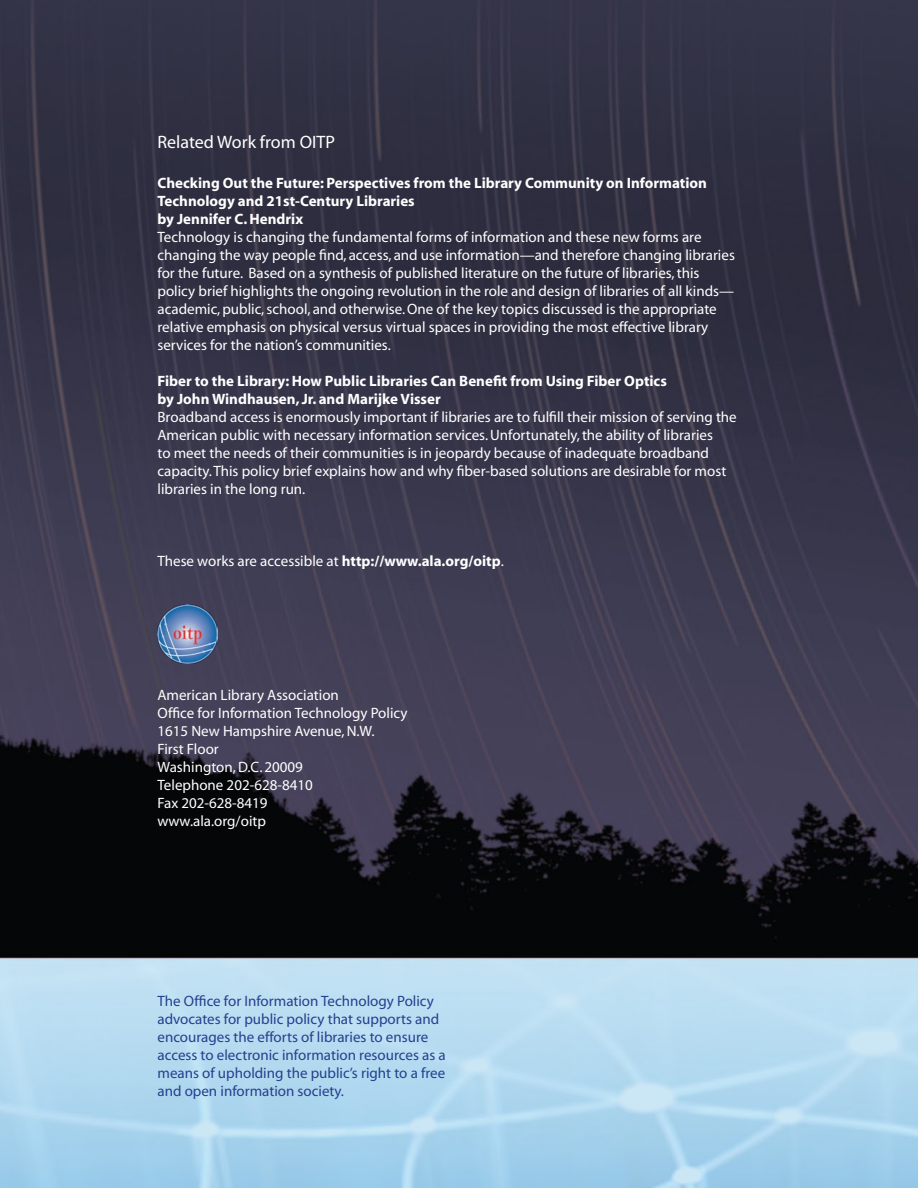
<style>
.page{position:relative;width:918px;height:1188px;background:#fff}
.page>*{position:absolute;margin:0;border:0;box-sizing:border-box;transform-origin:0 0}
.t1{font:18px "Myriad";color:#fff}
.t2{font:15px/18px "Myriad";color:#fff}
.t3{font:700 15px/18px "Myriad";color:#fff}
.t4{font:15px/18px "Myriad";color:#25408f}
.s1{font-weight:700}
</style>
<div class="page">
<img style="left:0;top:0;width:918px;height:1188px">
<img style="left:158px;top:605px;width:59px;height:59px">
<p class="t1" style="left:158px;top:133px;width:179px">Related Work from OITP</p>
<p class="t3" style="left:158px;top:174px;width:551px">Checking Out the Future: Perspectives from the Library Community on Information<br>Technology and 21st-Century Libraries<br>by Jennifer C. Hendrix</p>
<p class="t2" style="left:158px;top:228px;width:579px">Technology is changing the fundamental forms of information and these new forms are changing the way people find, access, and use information—and therefore changing libraries for the future. Based on a synthesis of published literature on the future of libraries, this policy brief highlights the ongoing revolution in the role and design of libraries of all kinds— academic, public, school, and otherwise. One of the key topics discussed is the appropriate relative emphasis on physical versus virtual spaces in providing the most effective library services for the nation’s communities.</p>
<p class="t3" style="left:158px;top:372px;width:511px">Fiber to the Library: How Public Libraries Can Benefit from Using Fiber Optics by John Windhausen, Jr. and Marijke Visser</p>
<p class="t2" style="left:158px;top:408px;width:581px">Broadband access is enormously important if libraries are to fulfill their mission of serving the American public with necessary information services. Unfortunately, the ability of libraries<br>to meet the needs of their communities is in jeopardy because of inadequate broadband capacity. This policy brief explains how and why fiber-based solutions are desirable for most libraries in the long run.</p>
<p class="t2" style="left:158px;top:552px;width:348px">These works are accessible at <span class="s1">http://www.ala.org/oitp</span>.</p>
<p class="t2" style="left:158px;top:686px;width:252px">American Library Association<br>Office for Information Technology Policy<br>1615 New Hampshire Avenue, N.W.<br>First Floor<br>Washington, D.C. 20009<br>Telephone 202-628-8410<br>Fax 202-628-8419<br>www.ala.org/oitp</p>
<p class="t4" style="left:158px;top:992px;width:290px">The Office for Information Technology Policy advocates for public policy that supports and encourages the efforts of libraries to ensure access to electronic information resources as a means of upholding the public’s right to a free and open information society.</p>
</div>
